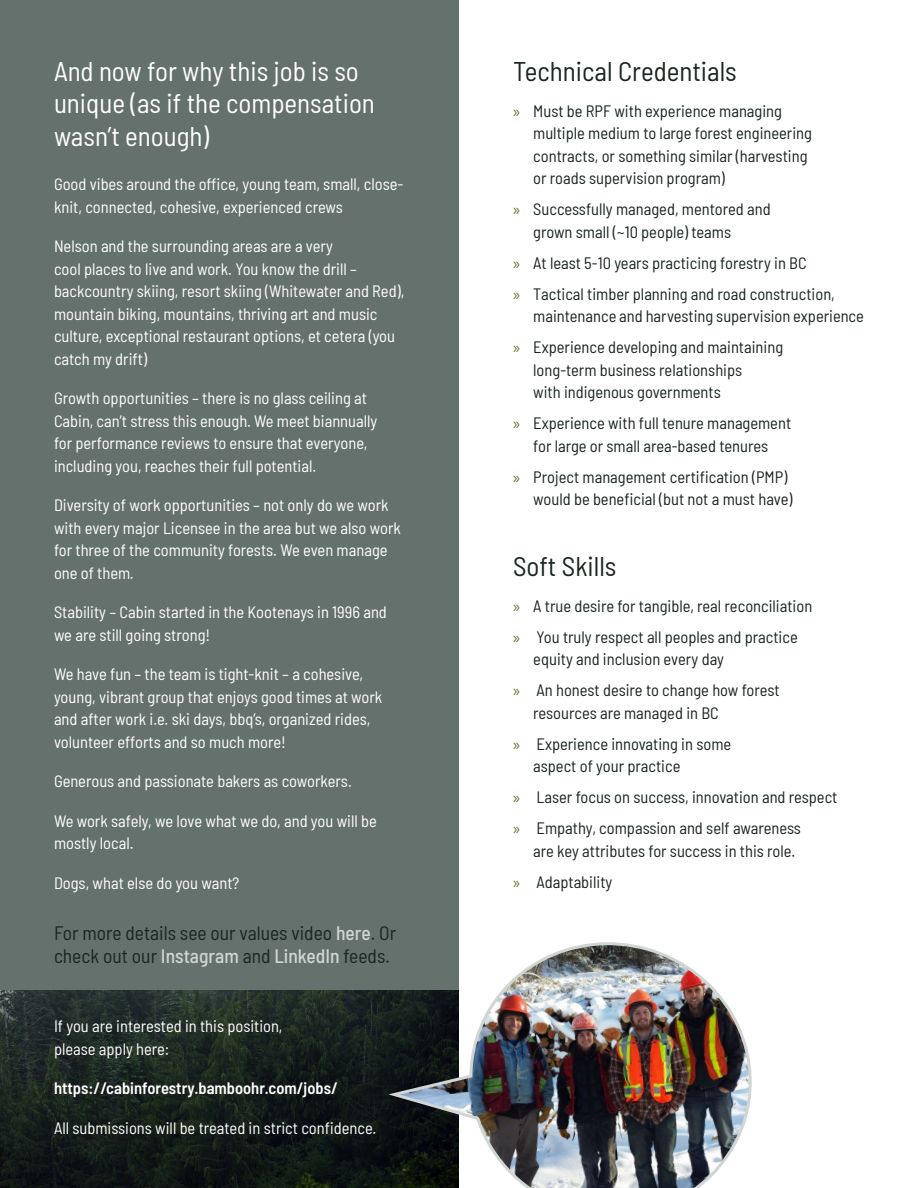
<style>
.page{position:relative;width:918px;height:1188px;background:#fff}
.page>*{position:absolute;margin:0;border:0;box-sizing:border-box;transform-origin:0 0}
.Heading_two{font:semi-condensed 27px/32.4px "Barlow";color:#fff}
.Heading_two-2{font:semi-condensed 27px "Barlow";color:#1a2620}
.Heading_two-3{font:semi-condensed 19.5px/23.4px "Barlow";color:#1a2620}
.Paragraph_text{font:semi-condensed 16.5px/22.5px "Barlow";color:#fff}
.t1{font:semi-condensed 16.5px/22.5px "Barlow";color:#1a2620}
.Paragraph_text-2{font:600 semi-condensed 16.5px "Barlow";color:#fff}
.s1{font-weight:500;color:#cfd6d3}
.s2{font-family:"Myriad Pro";font-stretch:normal;color:#61722e}
</style>
<div class="page">
<div style="left:0;top:0;width:459px;height:1188px;background:#65716c"></div>
<img style="left:0;top:991px;width:382px;height:197px">
<img style="left:382px;top:942px;width:370px;height:246px">
<p class="Heading_two" style="left:54px;top:53px;width:322px">And now for why this job is so unique (as if the compensation wasn’t enough)</p>
<p class="Paragraph_text" style="left:54px;top:172px;width:351px">Good vibes around the office, young team, small, close&shy;knit, connected, cohesive, experienced crews</p>
<p class="Paragraph_text" style="left:54px;top:234px;width:352px">Nelson and the surrounding areas are a very<br>cool places to live and work. You know the drill – backcountry skiing, resort skiing (Whitewater and Red), mountain biking, mountains, thriving art and music culture, exceptional restaurant options, et cetera (you catch my drift)</p>
<p class="Paragraph_text" style="left:54px;top:386px;width:325px">Growth opportunities – there is no glass ceiling at Cabin, can’t stress this enough. We meet biannually for performance reviews to ensure that everyone, including you, reaches their full potential.</p>
<p class="Paragraph_text" style="left:54px;top:493px;width:349px">Diversity of work opportunities – not only do we work with every major Licensee in the area but we also work for three of the community forests. We even manage one of them.</p>
<p class="Paragraph_text" style="left:54px;top:600px;width:334px">Stability – Cabin started in the Kootenays in 1996 and we are still going strong!</p>
<p class="Paragraph_text" style="left:54px;top:662px;width:330px">We have fun – the team is tight-knit – a cohesive, young, vibrant group that enjoys good times at work and after work i.e. ski days, bbq’s, organized rides, volunteer efforts and so much more!</p>
<p class="Paragraph_text" style="left:54px;top:769px;width:299px">Generous and passionate bakers as coworkers.</p>
<p class="Paragraph_text" style="left:54px;top:808px;width:324px">We work safely, we love what we do, and you will be mostly local.</p>
<p class="Paragraph_text" style="left:54px;top:870px;width:187px">Dogs, what else do you want?</p>
<p class="Heading_two-3" style="left:54px;top:920px;width:344px">For more details see our values video <span class="s1">here</span>. Or check out our <span class="s1">Instagram</span> and <span class="s1">LinkedIn</span> feeds.</p>
<p class="Paragraph_text" style="left:54px;top:1014px;width:230px">If you are interested in this position, please apply here:</p>
<p class="Paragraph_text-2" style="left:54px;top:1076px;width:285px">https://cabinforestry.bamboohr.com/jobs/</p>
<p class="Paragraph_text" style="left:54px;top:1115px;width:324px">All submissions will be treated in strict confidence.</p>
<p class="Heading_two-2" style="left:513px;top:52px;width:225px">Technical Credentials</p>
<p class="t1" style="left:533px;top:98px;width:280px;text-indent:-20px"><span class="s2">»</span> Must be RPF with experience managing multiple medium to large forest engineering contracts, or something similar (harvesting or roads supervision program)</p>
<p class="t1" style="left:533px;top:197px;width:239px;text-indent:-20px"><span class="s2">»</span> Successfully managed, mentored and grown small (~10 people) teams</p>
<p class="t1" style="left:513px;top:250px;width:295px"><span class="s2">»</span> At least 5-10 years practicing forestry in BC</p>
<p class="t1" style="left:533px;top:281px;width:332px;text-indent:-20px"><span class="s2">»</span> Tactical timber planning and road construction, maintenance and harvesting supervision experience</p>
<p class="t1" style="left:533px;top:335px;width:251px;text-indent:-20px"><span class="s2">»</span> Experience developing and maintaining long-term business relationships<br>with indigenous governments</p>
<p class="t1" style="left:513px;top:411px;width:280px;text-align:center"><span class="s2">»</span> Experience with full tenure management for large or small area-based tenures</p>
<p class="t1" style="left:533px;top:464px;width:261px;text-indent:-20px"><span class="s2">»</span> Project management certification (PMP) would be beneficial (but not a must have)</p>
<p class="Heading_two-2" style="left:513px;top:547px;width:105px">Soft Skills</p>
<p class="t1" style="left:513px;top:593px;width:301px"><span class="s2">»</span> A true desire for tangible, real reconciliation</p>
<p class="t1" style="left:533px;top:624px;width:266px;text-indent:-20px"><span class="s2">»</span> You truly respect all peoples and practice equity and inclusion every day</p>
<p class="t1" style="left:533px;top:678px;width:248px;text-indent:-20px"><span class="s2">»</span> An honest desire to change how forest resources are managed in BC</p>
<p class="t1" style="left:533px;top:731px;width:199px;text-indent:-20px"><span class="s2">»</span> Experience innovating in some aspect of your practice</p>
<p class="t1" style="left:513px;top:785px;width:326px"><span class="s2">»</span> Laser focus on success, innovation and respect</p>
<p class="t1" style="left:533px;top:816px;width:269px;text-indent:-20px"><span class="s2">»</span> Empathy, compassion and self awareness are key attributes for success in this role.</p>
<p class="t1" style="left:513px;top:869px;width:101px"><span class="s2">»</span> Adaptability</p>
</div>
